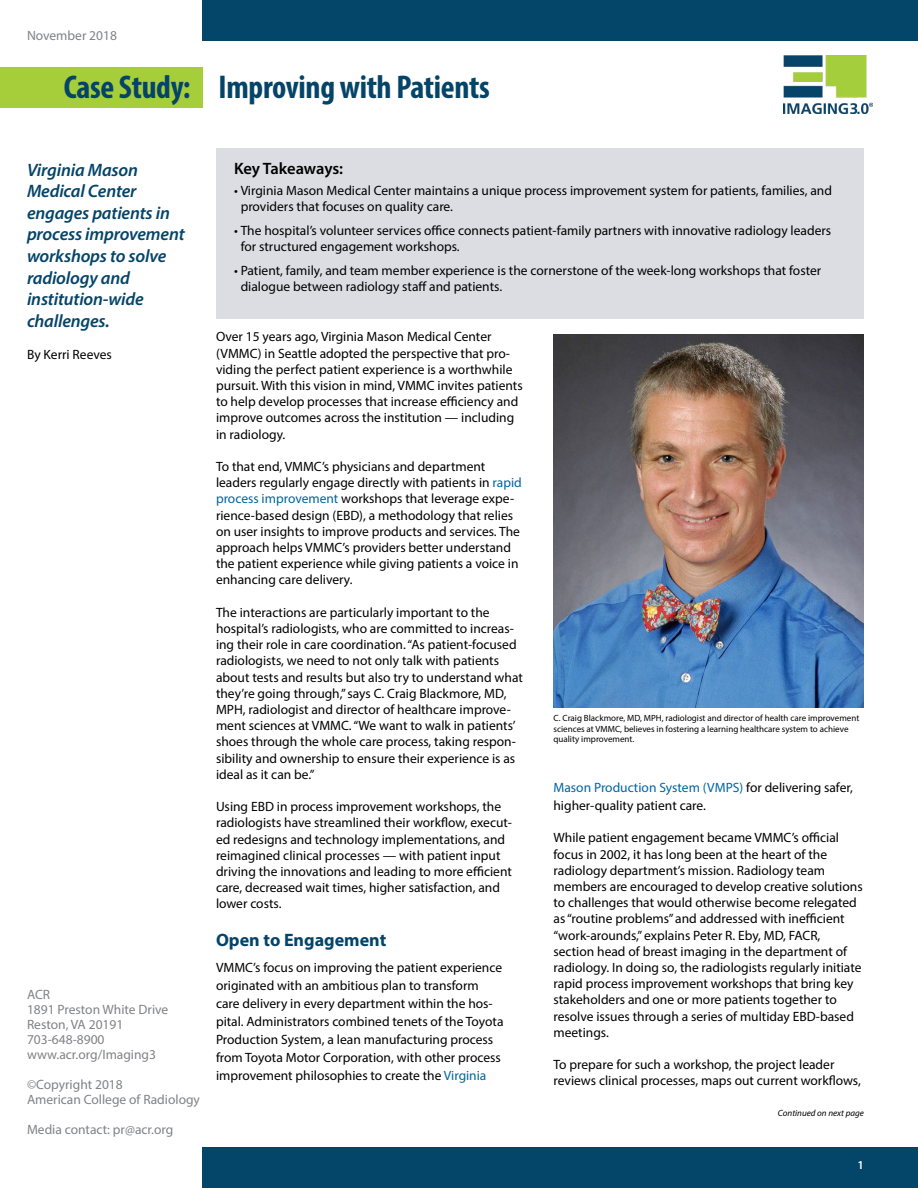
<style>
.page{position:relative;width:918px;height:1188px;background:#fff}
.page>*{position:absolute;margin:0;border:0;box-sizing:border-box;transform-origin:0 0}
.t1{font:700 condensed 33px "Myriad Pro";letter-spacing:-.01em;color:#054469}
.t2{font:italic 600 18px/21.6px "Myriad Pro";letter-spacing:-.01em;color:#054469}
.t3{font:700 18px "Myriad Pro";color:#054469}
.t4{font:600 16.5px "Myriad Pro";letter-spacing:-.01em;color:#000}
.t5{font:13.5px/16.2px "Myriad Pro";color:#000}
.t6{font:13.5px/15px "Myriad Pro";color:#808285}
.t7{font:600 12px "Myriad Pro";color:#fff}
.t8{font:9px/10.8px "Myriad Pro";color:#000}
.t9{font:italic 9px "Myriad Pro";color:#000}
.s1{color:#0065a1}
</style>
<div class="page">
<div style="left:202px;top:0;width:716px;height:40px;background:#04456a"></div>
<div style="left:0;top:68px;width:202px;height:40px;background:#a6ce3a"></div>
<div style="left:202px;top:1148px;width:716px;height:40px;background:#04456a"></div>
<img style="left:784px;top:55px;width:88px;height:59px">
<div style="left:216px;top:148px;width:648px;height:171px;background:#dbdde3"></div>
<img style="left:554px;top:335px;width:310px;height:372px">
<p class="t6" style="left:27px;top:28px;width:92px">November 2018</p>
<h1 class="t1" style="left:64px;top:67px;width:428px">Case Study: Improving with Patients</h1>
<h2 class="t2" style="left:27px;top:158px;width:159px">Virginia Mason<br>Medical Center engages patients in process improvement workshops to solve radiology and institution-wide challenges.</h2>
<p class="t5" style="left:27px;top:346px;width:86px">By Kerri Reeves</p>
<p class="t6" style="left:27px;top:987px;width:143px">ACR<br>1891 Preston White Drive<br>Reston, VA 20191<br>703-648-8900 www.acr.org/Imaging3</p>
<p class="t6" style="left:27px;top:1077px;width:175px">©Copyright 2018<br>American College of Radiology</p>
<p class="t6" style="left:27px;top:1122px;width:148px">Media contact: pr@acr.org</p>
<p class="t4" style="left:234px;top:158px;width:111px">Key Takeaways:</p>
<p class="t5" style="left:241px;top:182px;width:593px;text-indent:-7px">• Virginia Mason Medical Center maintains a unique process improvement system for patients, families, and providers that focuses on quality care.</p>
<p class="t5" style="left:241px;top:222px;width:592px;text-indent:-7px">• The hospital’s volunteer services office connects patient-family partners with innovative radiology leaders for structured engagement workshops.</p>
<p class="t5" style="left:241px;top:262px;width:582px;text-indent:-7px">• Patient, family, and team member experience is the cornerstone of the week-long workshops that foster dialogue between radiology staff and patients.</p>
<p class="t5" style="left:216px;top:329px;width:308px">Over 15 years ago, Virginia Mason Medical Center (VMMC) in Seattle adopted the perspective that pro&shy;viding the perfect patient experience is a worthwhile pursuit. With this vision in mind, VMMC invites patients to help develop processes that increase efficiency and improve outcomes across the institution — including in radiology.</p>
<p class="t5" style="left:216px;top:458px;width:307px">To that end, VMMC’s physicians and department leaders regularly engage directly with patients in <span class="s1">rapid process improvement</span> workshops that leverage expe&shy;rience-based design (EBD), a methodology that relies on user insights to improve products and services. The approach helps VMMC’s providers better understand the patient experience while giving patients a voice in enhancing care delivery.</p>
<p class="t5" style="left:216px;top:604px;width:308px">The interactions are particularly important to the hospital’s radiologists, who are committed to increas&shy;ing their role in care coordination. “As patient-focused radiologists, we need to not only talk with patients about tests and results but also try to understand what they’re going through,” says C. Craig Blackmore, MD, MPH, radiologist and director of healthcare improve&shy;ment sciences at VMMC. “We want to walk in patients’ shoes through the whole care process, taking respon&shy;sibility and ownership to ensure their experience is as ideal as it can be.”</p>
<p class="t5" style="left:216px;top:798px;width:298px">Using EBD in process improvement workshops, the radiologists have streamlined their workflow, execut&shy;ed redesigns and technology implementations, and reimagined clinical processes — with patient input driving the innovations and leading to more efficient care, decreased wait times, higher satisfaction, and lower costs.</p>
<h2 class="t3" style="left:216px;top:928px;width:172px">Open to Engagement</h2>
<p class="t5" style="left:216px;top:958px;width:289px;line-height:18px">VMMC’s focus on improving the patient experience originated with an ambitious plan to transform care delivery in every department within the hos&shy;pital. Administrators combined tenets of the Toyota Production System, a lean manufacturing process from Toyota Motor Corporation, with other process improvement philosophies to create the <span class="s1">Virginia</span></p>
<p class="t8" style="left:554px;top:712px;width:307px">C. Craig Blackmore, MD, MPH, radiologist and director of health care improvement sciences at VMMC, believes in fostering a learning healthcare system to achieve quality improvement.</p>
<p class="t5" style="left:554px;top:778px;width:301px;line-height:18px"><span class="s1">Mason Production System (VMPS)</span> for delivering safer, higher-quality patient care.</p>
<p class="t5" style="left:554px;top:830px;width:311px">While patient engagement became VMMC’s official focus in 2002, it has long been at the heart of the radiology department’s mission. Radiology team members are encouraged to develop creative solutions to challenges that would otherwise become relegated as “routine problems” and addressed with inefficient “work-arounds,” explains Peter R. Eby, MD, FACR, section head of breast imaging in the department of radiology. In doing so, the radiologists regularly initiate rapid process improvement workshops that bring key stakeholders and one or more patients together to resolve issues through a series of multiday EBD-based meetings.</p>
<p class="t5" style="left:554px;top:1056px;width:309px">To prepare for such a workshop, the project leader reviews clinical processes, maps out current workflows,</p>
<p class="t9" style="left:778px;top:1107px;width:88px">Continued on next page</p>
<p class="t7" style="left:858px;top:1157px;width:8px">1</p>
</div>
